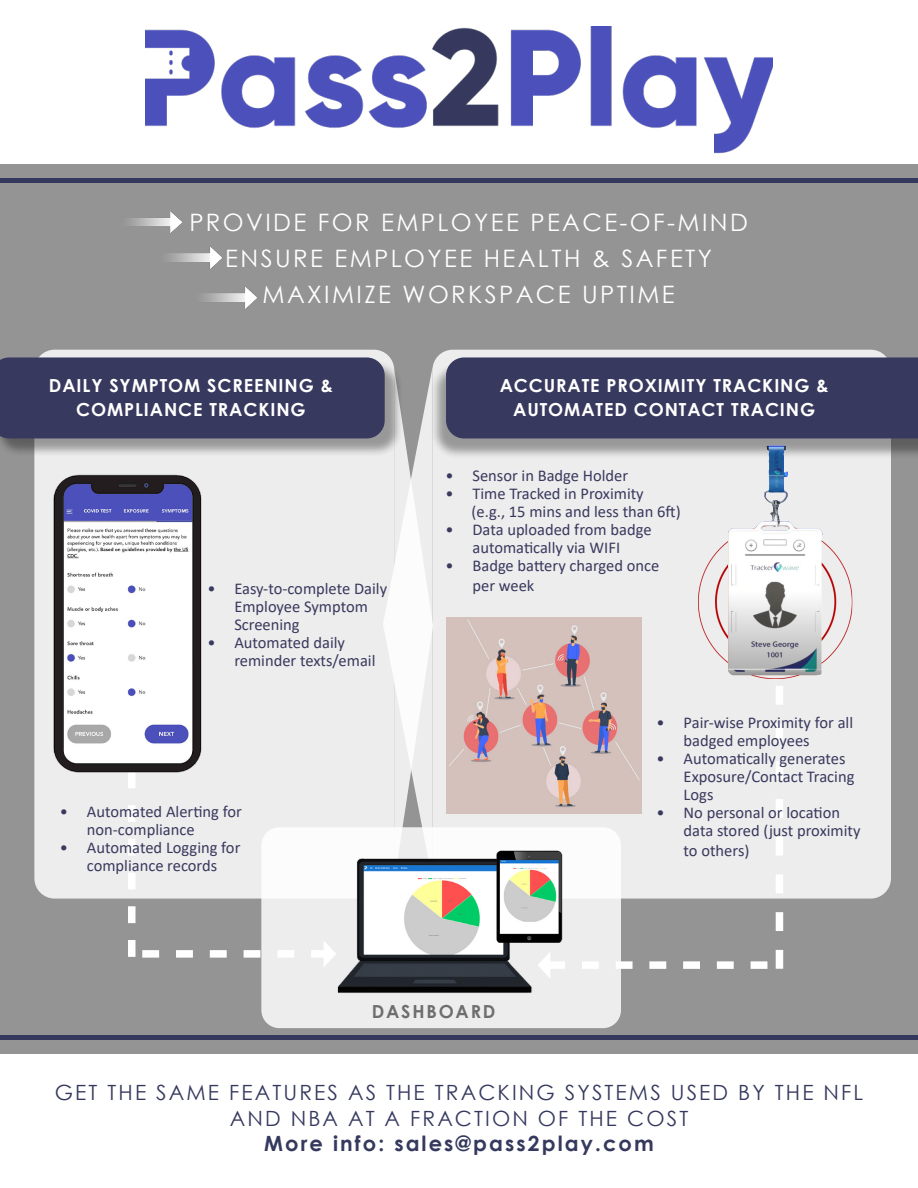
<style>
.page{position:relative;width:918px;height:1188px;background:#fff}
.page>*{position:absolute;margin:0;border:0;box-sizing:border-box;transform-origin:0 0}
.t1{font:24px/36px "Century Gothic";letter-spacing:.1em;color:#fff;text-align:center}
.t2{font:21px/25.5px "Century Gothic";letter-spacing:.1em;color:#35395e;text-align:center}
.t3{font:700 21px "Century Gothic";letter-spacing:.1em;color:#35395e}
.t4{font:700 18px/24px "Century Gothic";letter-spacing:.05em;color:#fff;text-align:center}
.t5{font:700 18px "Century Gothic";letter-spacing:.1em;color:#6e6e6e}
.t6{font:16.5px/18px "Calibri";color:#3a395e}
</style>
<div class="page">
<div style="left:0;top:164px;width:918px;height:890px;background:#949494"></div>
<div style="left:433px;top:350px;width:458px;height:549px;background:#ededed;border-radius:20px"></div>
<div style="left:261px;top:827px;width:360px;height:201px;background:linear-gradient(to right,#ececec,#f5f5f5);border-radius:18px"></div>
<hr style="left:0;top:178px;width:918px;height:4px;background:#36395e">
<hr style="left:0;top:1036px;width:918px;height:4px;background:#36395e">
<img style="left:130px;top:211px;width:52px;height:22px">
<img style="left:169px;top:247px;width:53px;height:22px">
<img style="left:204px;top:287px;width:53px;height:22px">
<div style="left:430px;top:362px;width:488px;height:98px;background:#000;opacity:.36"></div>
<div style="left:446px;top:357px;width:472px;height:81px;background:#38395e"></div>
<svg style="left:776px;top:686px;width:7px;height:283px"></svg>
<img style="left:146px;top:26px;width:626px;height:127px">
<img style="left:446px;top:618px;width:195px;height:195px">
<img style="left:694px;top:441px;width:163px;height:238px">
<img style="left:325px;top:847px;width:242px;height:151px">
<svg style="left:0;top:357px;width:433px;height:611px;background:#c0c1c7"></svg>
<svg style="left:538px;top:951px;width:229px;height:28px"></svg>
<h1 class="t1" style="left:189px;top:204px;width:560px">PROVIDE FOR EMPLOYEE PEACE-OF-MIND<br>ENSURE EMPLOYEE HEALTH &amp; SAFETY<br>MAXIMIZE WORKSPACE UPTIME</h1>
<p class="t4" style="left:49px;top:373px;width:286px">DAILY SYMPTOM SCREENING &amp;<br>COMPLIANCE TRACKING</p>
<p class="t4" style="left:500px;top:373px;width:331px">ACCURATE PROXIMITY TRACKING &amp;<br>AUTOMATED CONTACT TRACING</p>
<p class="t6" style="left:234px;top:579px;width:154px;text-indent:-27px">• Easy-to-complete Daily<br>Employee Symptom<br>Screening</p>
<p class="t6" style="left:234px;top:633px;width:143px;text-indent:-27px">• Automated daily reminder texts/email</p>
<p class="t6" style="left:87px;top:802px;width:156px;text-indent:-27px">• Automated Alerting for non-compliance</p>
<p class="t6" style="left:60px;top:838px;width:182px;text-align:center">• Automated Logging for compliance records</p>
<p class="t6" style="left:445px;top:466px;width:184px">• Sensor in Badge Holder</p>
<p class="t6" style="left:472px;top:484px;width:211px;text-indent:-26px">• Time Tracked in Proximity (e.g., 15 mins and less than 6ft)</p>
<p class="t6" style="left:445px;top:520px;width:208px;text-align:center">• Data uploaded from badge automatically via WIFI</p>
<p class="t6" style="left:472px;top:555px;width:188px;line-height:19.8px;text-indent:-27px">• Badge battery charged once per week</p>
<p class="t6" style="left:684px;top:713px;width:171px;text-indent:-27px">• Pair-wise Proximity for all badged employees</p>
<p class="t6" style="left:684px;top:749px;width:172px;text-indent:-27px">• Automatically generates<br>Exposure/Contact Tracing<br>Logs</p>
<p class="t6" style="left:684px;top:803px;width:178px;text-indent:-27px">• No personal or location data stored (just proximity</p>
<p class="t6" style="left:684px;top:841px;width:67px">to others)</p>
<p class="t5" style="left:372px;top:998px;width:125px">DASHBOARD</p>
<p class="t2" style="left:55px;top:1079px;width:810px">GET THE SAME FEATURES AS THE TRACKING SYSTEMS USED BY THE NFL<br>AND NBA AT A FRACTION OF THE COST</p>
<p class="t3" style="left:264px;top:1127px;width:391px">More info: sales@pass2play.com</p>
</div>
